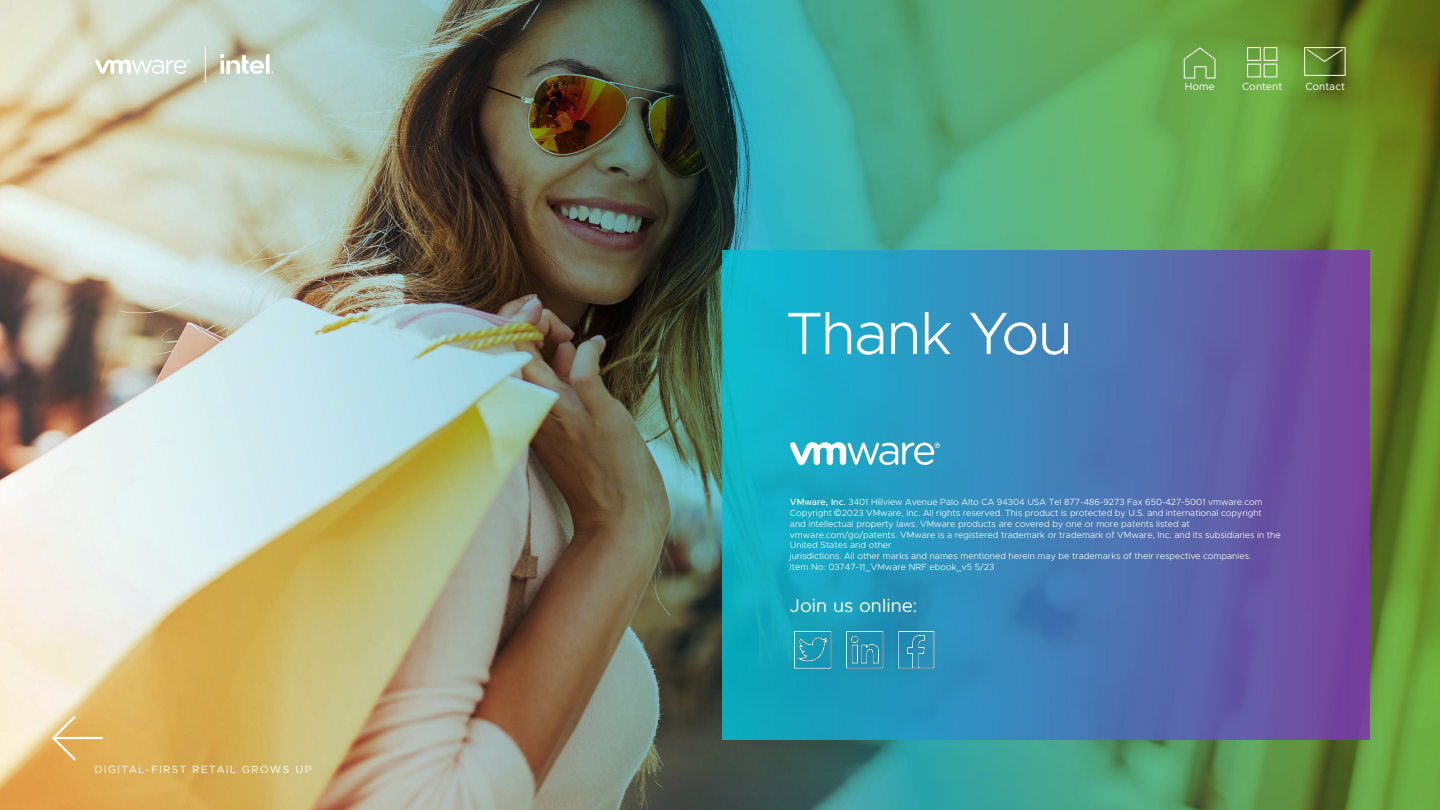
<style>
.page{position:relative;width:1440px;height:810px;background:#fff}
.page>*{position:absolute;margin:0;border:0;box-sizing:border-box;transform-origin:0 0}
.t1{font:300 60px "Metropolis";letter-spacing:-.025em;color:#fff}
.t2{font:18.75px "Metropolis";letter-spacing:.005em;color:#fff}
.t3{font:10.5px "Metropolis";letter-spacing:.15em;color:#fff}
.t4{font:10.5px "Metropolis";letter-spacing:-.005em;color:#fff}
.t5{font:10.5px "Metropolis";letter-spacing:.005em;color:#fff}
.t6{font:10.5px "Metropolis";letter-spacing:.125em;color:#fff}
.t7{font:300 9px/10.8px "Metropolis";color:#fff}
.s1{font-weight:500}
</style>
<div class="page">
<img style="left:0;top:0;width:1440px;height:810px">
<svg style="left:722px;top:250px;width:648px;height:490px;background:#407eb5"></svg>
<svg style="left:790px;top:442px;width:150px;height:23px"></svg>
<svg style="left:1183px;top:47px;width:33px;height:32px"></svg>
<div style="left:1247px;top:47px;width:14px;height:14px;border:1px solid #fff"></div>
<div style="left:1264px;top:47px;width:13px;height:14px;border:1px solid #fff"></div>
<div style="left:1247px;top:64px;width:14px;height:13px;border:1px solid #fff"></div>
<div style="left:1304px;top:47px;width:42px;height:29px;border:1px solid #fff"></div>
<svg style="left:1306px;top:48px;width:38px;height:14px"></svg>
<svg style="left:50px;top:713px;width:28px;height:50px"></svg>
<hr style="left:54px;top:737px;width:49px;height:2px;background:#fff">
<svg style="left:220px;top:52px;width:54px;height:22px"></svg>
<hr style="left:205px;top:47px;width:1px;height:36px;background:#fff">
<svg style="left:94px;top:57px;width:96px;height:17px"></svg>
<img style="left:893px;top:626px;width:47px;height:47px">
<img style="left:841px;top:626px;width:47px;height:47px">
<img style="left:790px;top:626px;width:47px;height:47px">
<p class="t3" style="left:94px;top:763px;width:219px">DIGITAL-FIRST RETAIL GROWS UP</p>
<h1 class="t1" style="left:785px;top:296px;width:289px">Thank You</h1>
<p class="t6" style="left:1185px;top:80px;width:31px">Home</p>
<p class="t4" style="left:1242px;top:80px;width:42px">Content</p>
<p class="t5" style="left:1305px;top:80px;width:41px">Contact</p>
<p class="t7" style="left:790px;top:497px;width:492px"><span class="s1">VMware, Inc.</span> 3401 Hillview Avenue Palo Alto CA 94304 USA Tel 877-486-9273 Fax 650-427-5001 vmware.com Copyright © 2023 VMware, Inc. All rights reserved. This product is protected by U.S. and international copyright<br>and intellectual property laws. VMware products are covered by one or more patents listed at vmware.com/go/patents. VMware is a registered trademark or trademark of VMware, Inc. and its subsidiaries in the United States and other<br>jurisdictions. All other marks and names mentioned herein may be trademarks of their respective companies.<br>Item No: 03747-11_VMware NRF ebook_v5 5/23</p>
<h2 class="t2" style="left:790px;top:594px;width:129px">Join us online:</h2>
</div>
